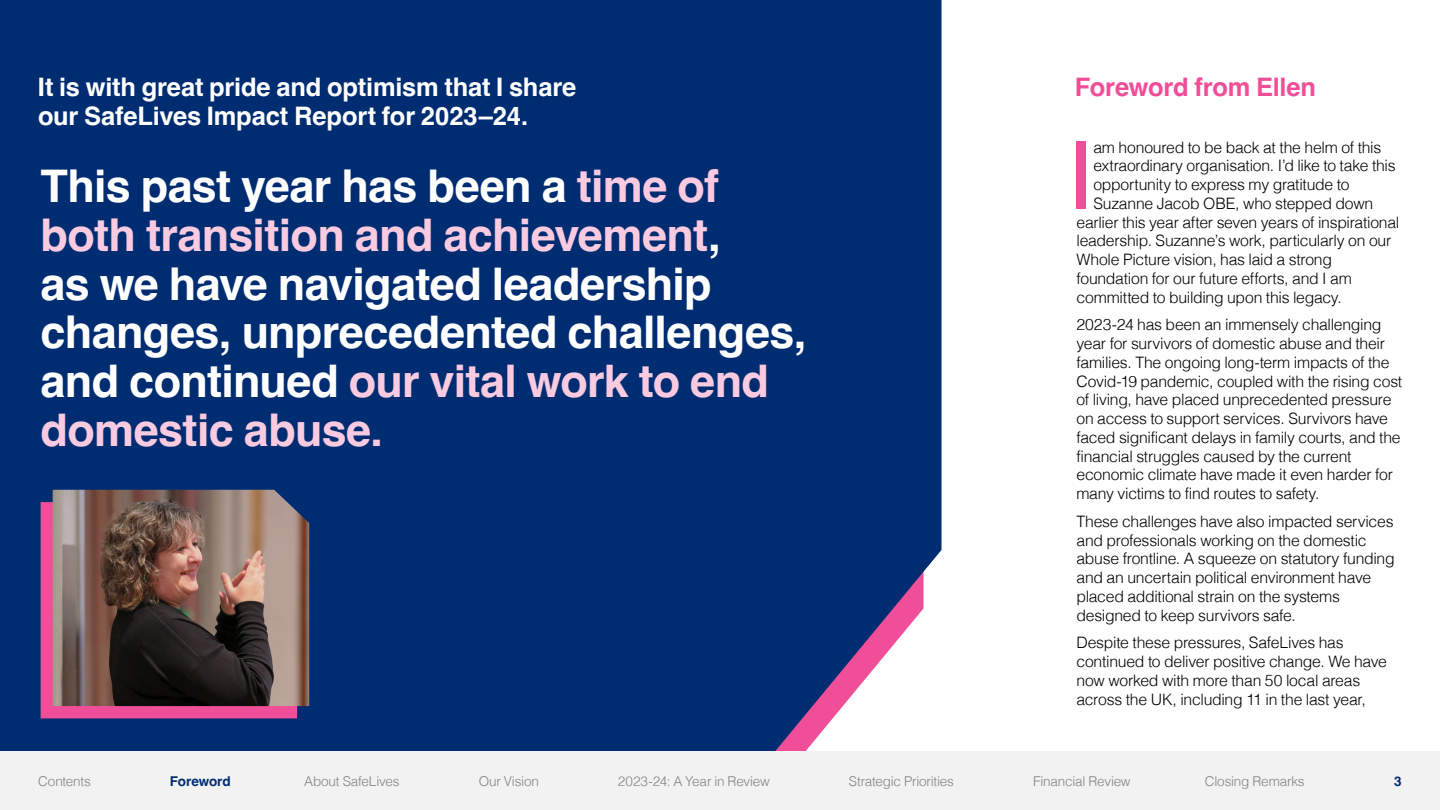
<style>
.page{position:relative;width:1440px;height:810px;background:#fff}
.page>*{position:absolute;margin:0;border:0;box-sizing:border-box;transform-origin:0 0}
.Body{font:94.2px "Helvetica";color:#f04e98}
.Headline_1{font:700 45px/48.8px "Helvetica";letter-spacing:-.015em;color:#fff}
.Small_heading_34pt{font:700 25.5px "Helvetica";letter-spacing:-.005em;color:#fff}
.Small_heading_34pt-2{font:700 25.5px "Helvetica";letter-spacing:-.01em;color:#f04e98}
.Body-2{font:300 15.75px/18.8px "Helvetica";letter-spacing:-.015em;color:#000}
.t1{font:300 13.5px "Helvetica";letter-spacing:-.015em;color:#808285}
.Body-3{font:700 13.5px "Helvetica";letter-spacing:-.005em;color:#002d72}
.s1{color:#facae0}
</style>
<div class="page">
<div style="left:0;top:0;width:941px;height:752px;background:#002d72"></div>
<svg style="left:41px;top:502px;width:256px;height:216px;background:#ee4e97"></svg>
<img style="left:53px;top:490px;width:256px;height:216px">
<div style="left:0;top:752px;width:1440px;height:58px;background:#f2f2f2"></div>
<p class="Small_heading_34pt" style="left:38px;top:71px;width:540px">It is with great pride and optimism that I share</p>
<p class="Small_heading_34pt-2" style="left:1075px;top:71px;width:243px">Foreword from Ellen</p>
<p class="Small_heading_34pt" style="left:38px;top:100px;width:492px">our SafeLives Impact Report for 2023–24.</p>
<p class="Headline_1" style="left:41px;top:167px;width:768px">This past year has been a <span class="s1">time of both transition and achievement</span>,<br>as we have navigated leadership changes, unprecedented challenges, and continued <span class="s1">our vital work to end domestic abuse.</span></p>
<p class="Body" style="left:1067px;top:103px;width:28px">I</p>
<p class="Body-2" style="left:1093px;top:136px;width:289px">am honoured to be back at the helm of this</p>
<p class="Body-2" style="left:1093px;top:155px;width:304px">extraordinary organisation. I’d like to take this</p>
<p class="Body-2" style="left:1093px;top:174px;width:258px">opportunity to express my gratitude to</p>
<p class="Body-2" style="left:1093px;top:193px;width:282px">Suzanne Jacob OBE, who stepped down</p>
<p class="Body-2" style="left:1076px;top:211px;width:325px">earlier this year after seven years of inspirational</p>
<p class="Body-2" style="left:1076px;top:230px;width:316px">leadership. Suzanne’s work, particularly on our</p>
<p class="Body-2" style="left:1076px;top:249px;width:257px">Whole Picture vision, has laid a strong</p>
<p class="Body-2" style="left:1076px;top:268px;width:277px">foundation for our future efforts, and I am</p>
<p class="Body-2" style="left:1076px;top:286px;width:267px">committed to building upon this legacy.</p>
<p class="Body-2" style="left:1076px;top:314px;width:327px">2023-24 has been an immensely challenging year for survivors of domestic abuse and their families. The ongoing long-term impacts of the Covid-19 pandemic, coupled with the rising cost of living, have placed unprecedented pressure on access to support services. Survivors have faced significant delays in family courts, and the financial struggles caused by the current economic climate have made it even harder for many victims to find routes to safety.</p>
<p class="Body-2" style="left:1076px;top:511px;width:320px">These challenges have also impacted services and professionals working on the domestic abuse frontline. A squeeze on statutory funding and an uncertain political environment have placed additional strain on the systems designed to keep survivors safe.</p>
<p class="Body-2" style="left:1076px;top:632px;width:312px">Despite these pressures, SafeLives has continued to deliver positive change. We have now worked with more than 50 local areas across the UK, including 11 in the last year,</p>
<p class="t1" style="left:38px;top:770px;width:54px">Contents</p>
<p class="Body-3" style="left:170px;top:773px;width:62px">Foreword</p>
<p class="t1" style="left:304px;top:770px;width:97px">About SafeLives</p>
<p class="t1" style="left:479px;top:770px;width:62px">Our Vision</p>
<p class="t1" style="left:618px;top:770px;width:153px">2023-24: A Year in Review</p>
<p class="t1" style="left:849px;top:770px;width:107px">Strategic Priorities</p>
<p class="t1" style="left:1033px;top:770px;width:99px">Financial Review</p>
<p class="t1" style="left:1205px;top:770px;width:101px">Closing Remarks</p>
<p class="Body-3" style="left:1394px;top:773px;width:9px">3</p>
</div>
